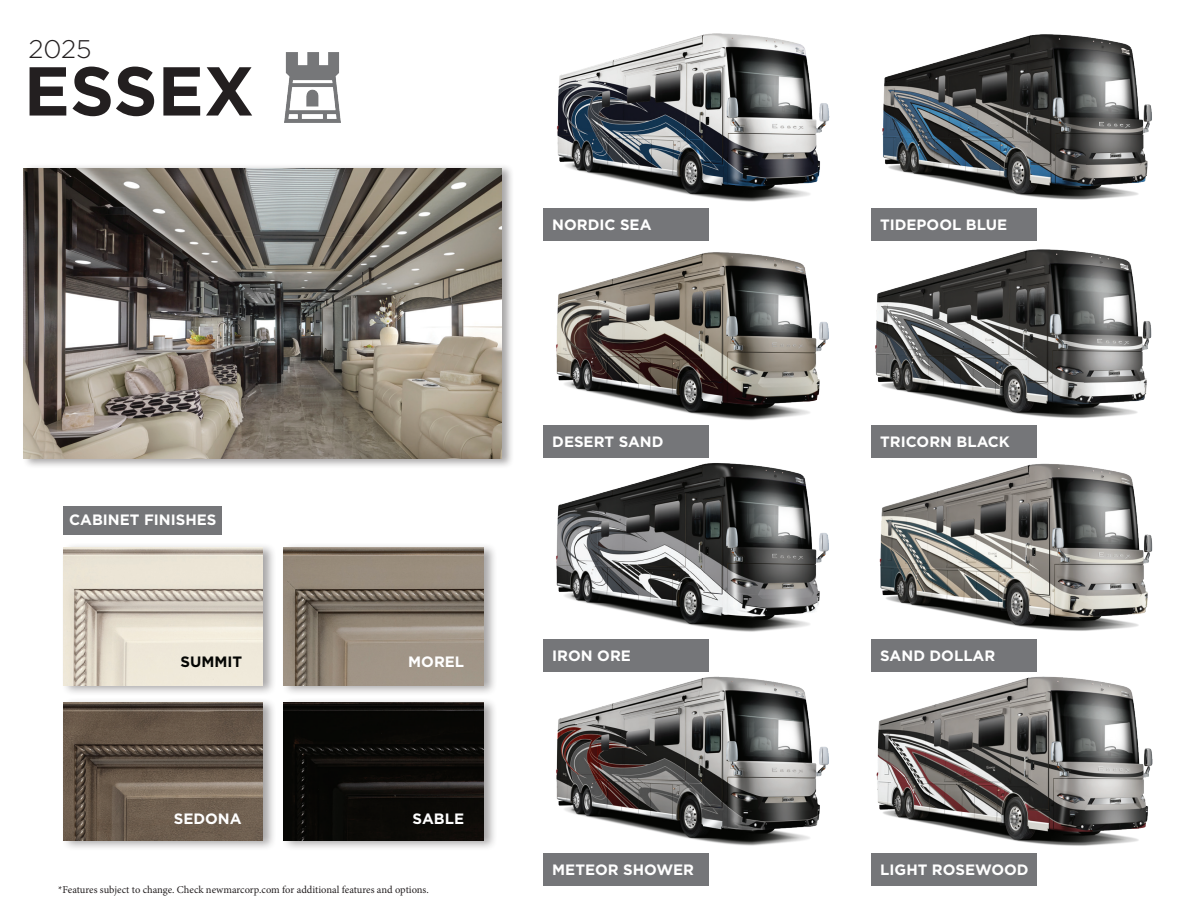
<style>
.page{position:relative;width:1188px;height:918px;background:#fff}
.page>*{position:absolute;margin:0;border:0;box-sizing:border-box;transform-origin:0 0}
.t1{font:700 69px "Gotham";color:#231f20}
.t2{font:300 25.5px "Gotham";color:#231f20}
.t3{font:700 15px "Gotham";color:#fff}
.t4{font:700 15px "Gotham";color:#040503}
.t5{font:10.5px "Minion Pro";letter-spacing:-.005em;color:#231f20}
</style>
<div class="page">
<div style="left:281px;top:697px;width:216px;height:154px;background:#231f20;opacity:.4"></div>
<img style="left:284px;top:702px;width:199px;height:138px">
<div style="left:61px;top:697px;width:216px;height:154px;background:#231f20;opacity:.4"></div>
<img style="left:63px;top:702px;width:200px;height:138px">
<div style="left:281px;top:542px;width:216px;height:154px;background:#231f20;opacity:.4"></div>
<img style="left:284px;top:547px;width:199px;height:138px">
<div style="left:61px;top:542px;width:216px;height:154px;background:#231f20;opacity:.4"></div>
<img style="left:63px;top:547px;width:200px;height:138px">
<div style="left:63px;top:506px;width:159px;height:29px;background:#757679"></div>
<img style="left:285px;top:52px;width:55px;height:70px">
<div style="left:22px;top:164px;width:492px;height:305px;background:#231f20;opacity:.4"></div>
<img style="left:24px;top:168px;width:477px;height:291px">
<img style="left:556px;top:252px;width:273px;height:168px">
<div style="left:543px;top:425px;width:166px;height:33px;background:#757679"></div>
<img style="left:879px;top:463px;width:274px;height:168px">
<img style="left:882px;top:34px;width:270px;height:166px">
<div style="left:871px;top:208px;width:166px;height:33px;background:#757679"></div>
<img style="left:875px;top:249px;width:277px;height:169px">
<img style="left:556px;top:463px;width:273px;height:169px">
<img style="left:556px;top:676px;width:273px;height:170px">
<img style="left:876px;top:676px;width:277px;height:170px">
<div style="left:543px;top:208px;width:166px;height:33px;background:#757679"></div>
<div style="left:871px;top:425px;width:166px;height:33px;background:#757679"></div>
<div style="left:543px;top:639px;width:166px;height:33px;background:#757679"></div>
<div style="left:871px;top:639px;width:166px;height:33px;background:#757679"></div>
<div style="left:543px;top:853px;width:166px;height:33px;background:#757679"></div>
<div style="left:871px;top:853px;width:166px;height:33px;background:#757679"></div>
<img style="left:556px;top:33px;width:274px;height:169px">
<h2 class="t2" style="left:28px;top:33px;width:65px">2025</h2>
<h1 class="t1" style="left:24px;top:45px;width:232px">ESSEX</h1>
<p class="t3" style="left:69px;top:510px;width:149px">CABINET FINISHES</p>
<p class="t4" style="left:181px;top:652px;width:63px">SUMMIT</p>
<p class="t3" style="left:408px;top:652px;width:57px">MOREL</p>
<p class="t3" style="left:174px;top:809px;width:69px">SEDONA</p>
<p class="t3" style="left:413px;top:809px;width:53px">SABLE</p>
<p class="t5" style="left:58px;top:883px;width:372px">*Features subject to change. Check newmarcorp.com for additional features and options.</p>
<p class="t3" style="left:552px;top:214px;width:101px">NORDIC SEA</p>
<p class="t3" style="left:880px;top:214px;width:129px">TIDEPOOL BLUE</p>
<p class="t3" style="left:552px;top:432px;width:113px">DESERT SAND</p>
<p class="t3" style="left:880px;top:432px;width:131px">TRICORN BLACK</p>
<p class="t3" style="left:552px;top:646px;width:80px">IRON ORE</p>
<p class="t3" style="left:880px;top:646px;width:117px">SAND DOLLAR</p>
<p class="t3" style="left:552px;top:859px;width:143px">METEOR SHOWER</p>
<p class="t3" style="left:880px;top:859px;width:150px">LIGHT ROSEWOOD</p>
</div>
